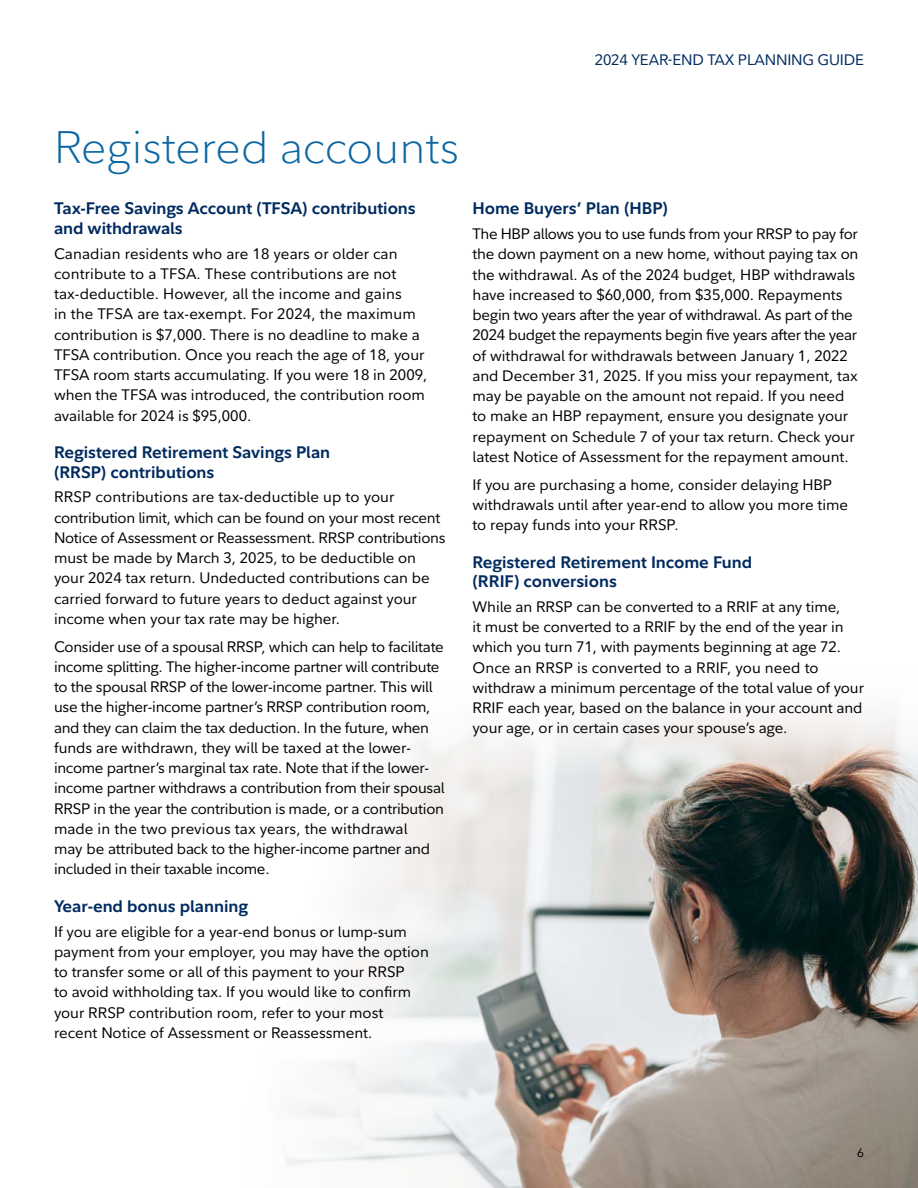
<style>
.page{position:relative;width:918px;height:1188px;background:#fff}
.page>*{position:absolute;margin:0;border:0;box-sizing:border-box;transform-origin:0 0}
.t1{font:300 45px "Fidelity Sans";color:#0b66a3}
.t2{font:700 16.5px/19.5px "Fidelity Sans";color:#002b5f}
.t3{font:15px/20.2px "Fidelity Sans";letter-spacing:-.005em;color:#000}
.t4{font:15px "Fidelity Sans";letter-spacing:-.01em;color:#002b5f}
.t5{font:12px "Fidelity Sans";color:#000}
</style>
<div class="page">
<img style="left:285px;top:710px;width:633px;height:478px">
<p class="t4" style="left:595px;top:50px;width:271px">2024 YEAR-END TAX PLANNING GUIDE</p>
<h1 class="t1" style="left:54px;top:118px;width:407px">Registered accounts</h1>
<p class="t2" style="left:54px;top:198px;width:363px">Tax-Free Savings Account (TFSA) contributions and withdrawals</p>
<p class="t3" style="left:54px;top:243px;width:375px">Canadian residents who are 18 years or older can contribute to a TFSA. These contributions are not tax-deductible. However, all the income and gains<br>in the TFSA are tax-exempt. For 2024, the maximum contribution is $7,000. There is no deadline to make a TFSA contribution. Once you reach the age of 18, your TFSA room starts accumulating. If you were 18 in 2009, when the TFSA was introduced, the contribution room available for 2024 is $95,000.</p>
<p class="t2" style="left:54px;top:442px;width:278px">Registered Retirement Savings Plan (RRSP) contributions</p>
<p class="t3" style="left:54px;top:487px;width:393px">RRSP contributions are tax-deductible up to your contribution limit, which can be found on your most recent Notice of Assessment or Reassessment. RRSP contributions must be made by March 3, 2025, to be deductible on your 2024 tax return. Undeducted contributions can be carried forward to future years to deduct against your income when your tax rate may be higher.</p>
<p class="t3" style="left:54px;top:636px;width:392px">Consider use of a spousal RRSP, which can help to facilitate income splitting. The higher-income partner will contribute to the spousal RRSP of the lower-income partner. This will use the higher-income partner’s RRSP contribution room, and they can claim the tax deduction. In the future, when funds are withdrawn, they will be taxed at the lower&shy;income partner’s marginal tax rate. Note that if the lower&shy;income partner withdraws a contribution from their spousal RRSP in the year the contribution is made, or a contribution made in the two previous tax years, the withdrawal<br>may be attributed back to the higher-income partner and included in their taxable income.</p>
<p class="t2" style="left:54px;top:896px;width:196px">Year-end bonus planning</p>
<p class="t3" style="left:54px;top:921px;width:376px">If you are eligible for a year-end bonus or lump-sum payment from your employer, you may have the option to transfer some or all of this payment to your RRSP<br>to avoid withholding tax. If you would like to confirm your RRSP contribution room, refer to your most recent Notice of Assessment or Reassessment.</p>
<p class="t2" style="left:472px;top:198px;width:197px">Home Buyers’ Plan (HBP)</p>
<p class="t3" style="left:472px;top:224px;width:387px">The HBP allows you to use funds from your RRSP to pay for the down payment on a new home, without paying tax on the withdrawal. As of the 2024 budget, HBP withdrawals have increased to $60,000, from $35,000. Repayments begin two years after the year of withdrawal. As part of the 2024 budget the repayments begin five years after the year of withdrawal for withdrawals between January 1, 2022 and December 31, 2025. If you miss your repayment, tax may be payable on the amount not repaid. If you need to make an HBP repayment, ensure you designate your repayment on Schedule 7 of your tax return. Check your latest Notice of Assessment for the repayment amount.</p>
<p class="t3" style="left:472px;top:474px;width:377px">If you are purchasing a home, consider delaying HBP withdrawals until after year-end to allow you more time to repay funds into your RRSP.</p>
<p class="t2" style="left:472px;top:552px;width:281px">Registered Retirement Income Fund (RRIF) conversions</p>
<p class="t3" style="left:472px;top:596px;width:393px">While an RRSP can be converted to a RRIF at any time,<br>it must be converted to a RRIF by the end of the year in which you turn 71, with payments beginning at age 72.<br>Once an RRSP is converted to a RRIF, you need to withdraw a minimum percentage of the total value of your RRIF each year, based on the balance in your account and your age, or in certain cases your spouse’s age.</p>
<p class="t5" style="left:857px;top:1144px;width:8px">6</p>
</div>
